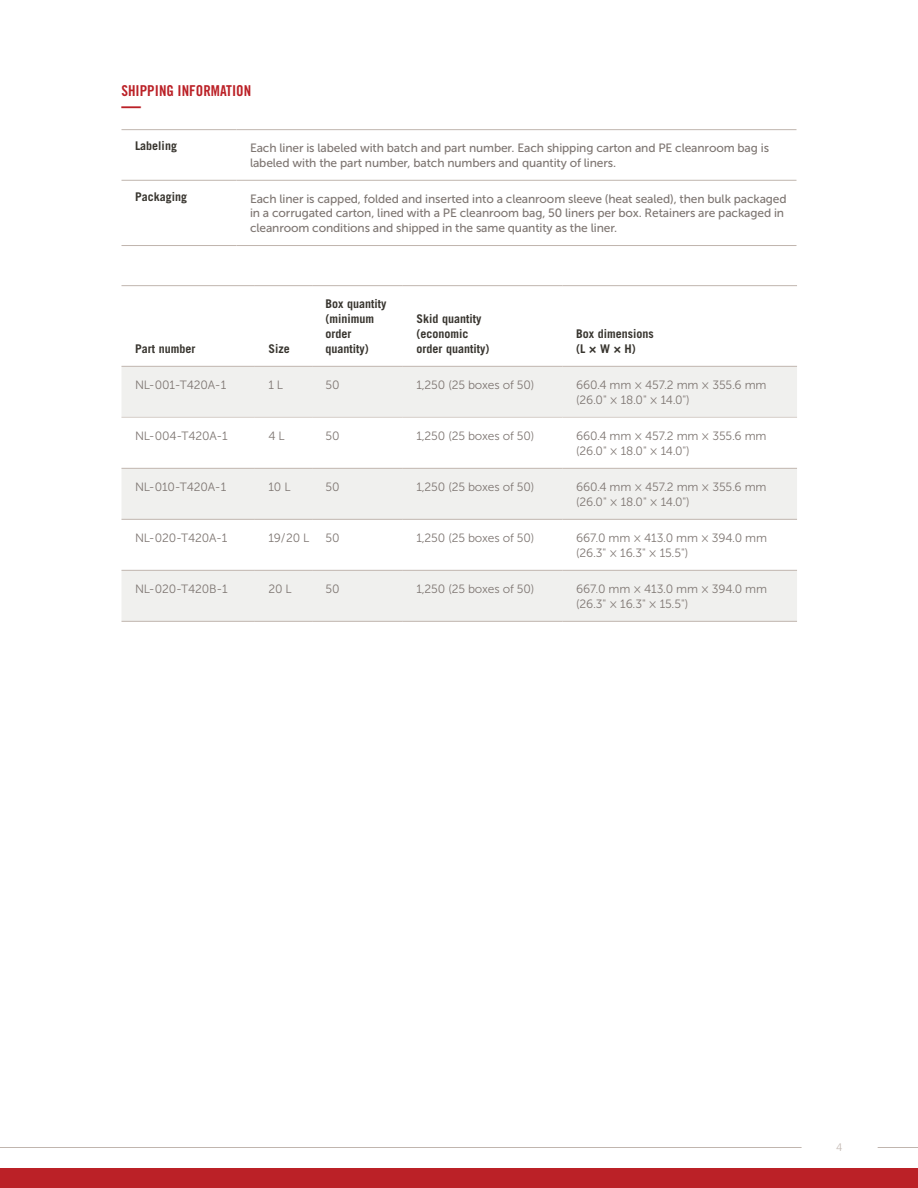
<style>
.page{position:relative;width:918px;height:1188px;background:#fff}
.page>*{position:absolute;margin:0;border:0;box-sizing:border-box;transform-origin:0 0}
.t1{font:700 expanded 20.25px "Trade Gothic LT Std";color:#bb2127;scale:.96 1}
.t2{font:15px "Trade Gothic LT Std Bd Cn 20";color:#bb2127}
.t3{font:12px/15px "Museo Sans 300";letter-spacing:-.01em;color:#7e7672}
.t4{font:12px/14.7px "Museo Sans 500";letter-spacing:-.01em;color:#7e7672}
.t5{font:700 12px/15px "Trade Gothic LT Std";color:#38352f}
.t6{font:300 10.5px "Trade Gothic LT Std";color:#c0b5ae}
</style>
<div class="page">
<div style="left:0;top:1168px;width:918px;height:20px;background:#bb2127"></div>
<hr style="left:878px;top:1147px;width:40px;height:1px;background:#c0b5ae">
<hr style="left:0;top:1147px;width:802px;height:1px;background:#c0b5ae">
<hr style="left:122px;top:180px;width:115px;height:1px;background:#c0b5ae">
<hr style="left:122px;top:129px;width:115px;height:1px;background:#c0b5ae">
<hr style="left:237px;top:245px;width:559px;height:1px;background:#c0b5ae">
<hr style="left:122px;top:245px;width:115px;height:1px;background:#c0b5ae">
<hr style="left:237px;top:180px;width:559px;height:1px;background:#c0b5ae">
<hr style="left:237px;top:129px;width:559px;height:1px;background:#c0b5ae">
<svg style="left:122px;top:367px;width:675px;height:254px;fill:#f0f0ee"></svg>
<hr style="left:122px;top:285px;width:133px;height:1px;background:#c0b5ae">
<hr style="left:255px;top:285px;width:57px;height:1px;background:#c0b5ae">
<hr style="left:312px;top:285px;width:91px;height:1px;background:#c0b5ae">
<hr style="left:403px;top:285px;width:160px;height:1px;background:#c0b5ae">
<hr style="left:563px;top:285px;width:234px;height:1px;background:#c0b5ae">
<hr style="left:122px;top:366px;width:133px;height:1px;background:#c0b5ae">
<hr style="left:255px;top:366px;width:57px;height:1px;background:#c0b5ae">
<hr style="left:312px;top:366px;width:91px;height:1px;background:#c0b5ae">
<hr style="left:403px;top:366px;width:160px;height:1px;background:#c0b5ae">
<hr style="left:563px;top:366px;width:234px;height:1px;background:#c0b5ae">
<hr style="left:122px;top:417px;width:133px;height:1px;background:#d6cfc9">
<hr style="left:255px;top:417px;width:57px;height:1px;background:#d6cfc9">
<hr style="left:312px;top:417px;width:91px;height:1px;background:#d6cfc9">
<hr style="left:403px;top:417px;width:160px;height:1px;background:#d6cfc9">
<hr style="left:563px;top:417px;width:234px;height:1px;background:#d6cfc9">
<hr style="left:122px;top:468px;width:133px;height:1px;background:#c0b5ae">
<hr style="left:255px;top:468px;width:57px;height:1px;background:#c0b5ae">
<hr style="left:312px;top:468px;width:91px;height:1px;background:#c0b5ae">
<hr style="left:403px;top:468px;width:160px;height:1px;background:#c0b5ae">
<hr style="left:563px;top:468px;width:234px;height:1px;background:#c0b5ae">
<hr style="left:122px;top:519px;width:133px;height:1px;background:#c0b5ae">
<hr style="left:255px;top:519px;width:57px;height:1px;background:#c0b5ae">
<hr style="left:312px;top:519px;width:91px;height:1px;background:#c0b5ae">
<hr style="left:403px;top:519px;width:160px;height:1px;background:#c0b5ae">
<hr style="left:563px;top:519px;width:234px;height:1px;background:#c0b5ae">
<hr style="left:122px;top:570px;width:133px;height:1px;background:#c0b5ae">
<hr style="left:255px;top:570px;width:57px;height:1px;background:#c0b5ae">
<hr style="left:312px;top:570px;width:91px;height:1px;background:#c0b5ae">
<hr style="left:403px;top:570px;width:160px;height:1px;background:#c0b5ae">
<hr style="left:563px;top:570px;width:234px;height:1px;background:#c0b5ae">
<hr style="left:122px;top:621px;width:133px;height:1px;background:#c0b5ae">
<hr style="left:255px;top:621px;width:57px;height:1px;background:#c0b5ae">
<hr style="left:312px;top:621px;width:91px;height:1px;background:#c0b5ae">
<hr style="left:403px;top:621px;width:160px;height:1px;background:#c0b5ae">
<hr style="left:563px;top:621px;width:234px;height:1px;background:#c0b5ae">
<p class="t2" style="left:122px;top:82px;width:131px">SHIPPING INFORMATION</p>
<h1 class="t1" style="left:122px;top:92px;width:22px">—</h1>
<p class="t5" style="left:135px;top:138px;width:43px">Labeling</p>
<p class="t4" style="left:250px;top:141px;width:521px">Each liner is labeled with batch and part number. Each shipping carton and PE cleanroom bag is labeled with the part number, batch numbers and quantity of liners.</p>
<p class="t5" style="left:135px;top:189px;width:54px">Packaging</p>
<p class="t4" style="left:250px;top:191px;width:538px">Each liner is capped, folded and inserted into a cleanroom sleeve (heat sealed), then bulk packaged in a corrugated carton, lined with a PE cleanroom bag, 50 liners per box. Retainers are packaged in cleanroom conditions and shipped in the same quantity as the liner.</p>
<p class="t5" style="left:135px;top:341px;width:62px">Part number</p>
<p class="t5" style="left:268px;top:341px;width:23px">Size</p>
<p class="t5" style="left:326px;top:296px;width:63px">Box quantity (minimum order quantity)</p>
<p class="t5" style="left:416px;top:311px;width:74px">Skid quantity (economic order quantity)</p>
<p class="t5" style="left:576px;top:326px;width:79px">Box dimensions (L × W × H)</p>
<p class="t3" style="left:135px;top:377px;width:93px">NL-001-T420A-1</p>
<p class="t3" style="left:268px;top:377px;width:16px">1 L</p>
<p class="t3" style="left:326px;top:377px;width:16px">50</p>
<p class="t3" style="left:416px;top:377px;width:119px">1,250 (25 boxes of 50)</p>
<p class="t3" style="left:576px;top:377px;width:192px">660.4 mm × 457.2 mm × 355.6 mm (26.0" × 18.0" × 14.0")</p>
<p class="t3" style="left:135px;top:428px;width:94px">NL-004-T420A-1</p>
<p class="t3" style="left:268px;top:428px;width:18px">4 L</p>
<p class="t3" style="left:326px;top:428px;width:16px">50</p>
<p class="t3" style="left:416px;top:428px;width:119px">1,250 (25 boxes of 50)</p>
<p class="t3" style="left:576px;top:428px;width:192px">660.4 mm × 457.2 mm × 355.6 mm (26.0" × 18.0" × 14.0")</p>
<p class="t3" style="left:135px;top:479px;width:93px">NL-010-T420A-1</p>
<p class="t3" style="left:268px;top:479px;width:24px">10 L</p>
<p class="t3" style="left:326px;top:479px;width:16px">50</p>
<p class="t3" style="left:416px;top:479px;width:119px">1,250 (25 boxes of 50)</p>
<p class="t3" style="left:576px;top:479px;width:192px">660.4 mm × 457.2 mm × 355.6 mm (26.0" × 18.0" × 14.0")</p>
<p class="t3" style="left:135px;top:530px;width:94px">NL-020-T420A-1</p>
<p class="t3" style="left:268px;top:530px;width:43px">19/ 20 L</p>
<p class="t3" style="left:326px;top:530px;width:16px">50</p>
<p class="t3" style="left:416px;top:530px;width:119px">1,250 (25 boxes of 50)</p>
<p class="t3" style="left:576px;top:530px;width:193px">667.0 mm × 413.0 mm × 394.0 mm (26.3" × 16.3" × 15.5")</p>
<p class="t3" style="left:135px;top:581px;width:94px">NL-020-T420B-1</p>
<p class="t3" style="left:268px;top:581px;width:25px">20 L</p>
<p class="t3" style="left:326px;top:581px;width:16px">50</p>
<p class="t3" style="left:416px;top:581px;width:119px">1,250 (25 boxes of 50)</p>
<p class="t3" style="left:576px;top:581px;width:193px">667.0 mm × 413.0 mm × 394.0 mm (26.3" × 16.3" × 15.5")</p>
<p class="t6" style="left:837px;top:1141px;width:7px">4</p>
</div>
